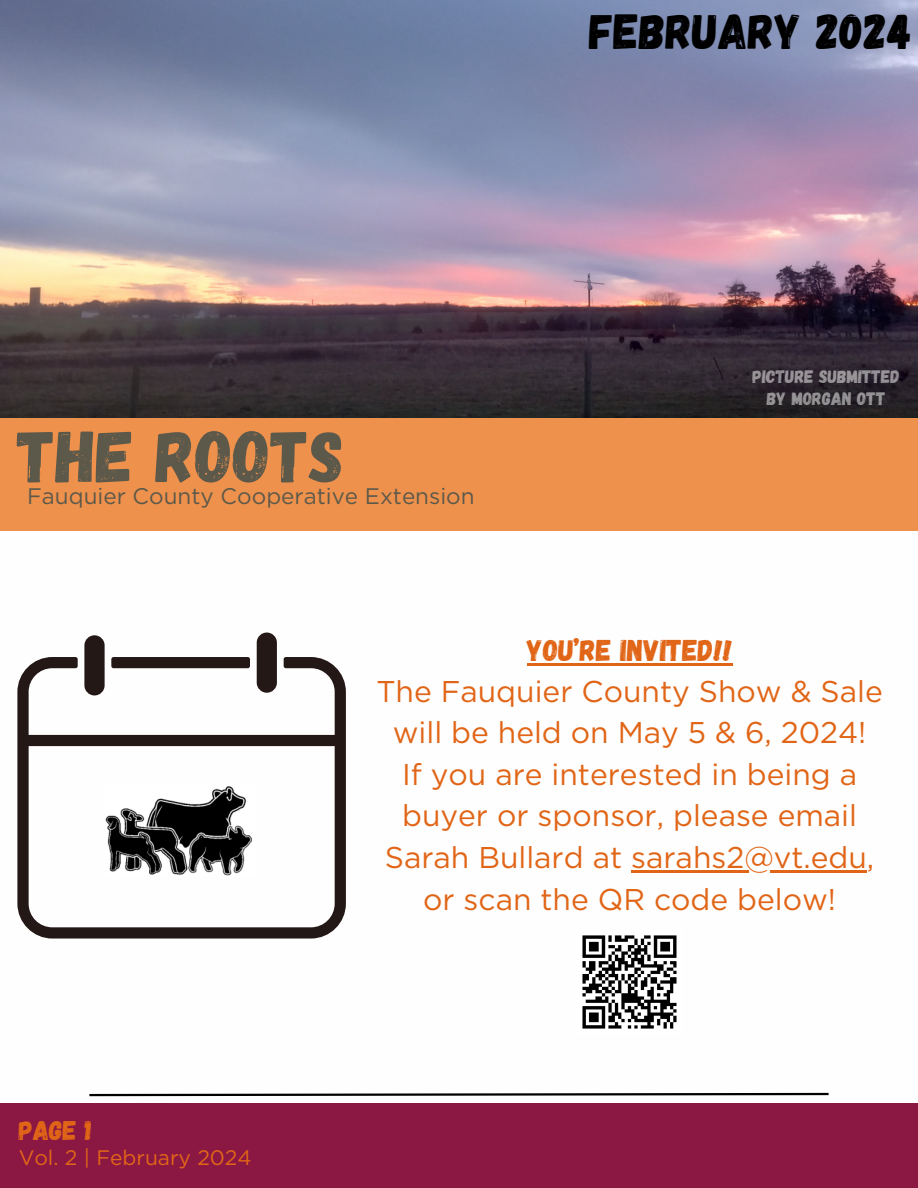
<style>
.page{position:relative;width:918px;height:1188px;background:#fff}
.page>*{position:absolute;margin:0;border:0;box-sizing:border-box;transform-origin:0 0}
.t1{font:72.75px "Gagalin";color:#5c594b}
.t2{font:49.2px "Gagalin";color:#000}
.t3{font:30px/41.4px "Gotham";color:#e16517;text-align:center}
.t4{font:27px "Gagalin";color:#e16517}
.t5{font:22.5px "Gotham";color:#5c594b}
.t6{font:21px "Gotham";color:#e16517}
.t7{font:18px/22.5px "Gagalin";color:#fff;text-align:center}
.s1{font-family:"Gagalin"}
</style>
<div class="page">
<img style="left:0;top:0;width:918px;height:419px">
<div style="left:0;top:419px;width:918px;height:112px;background:#ee914c"></div>
<div style="left:0;top:1104px;width:918px;height:84px;background:#8b1843"></div>
<svg style="left:17px;top:657px;width:329px;height:282px"></svg>
<div style="left:84px;top:635px;width:21px;height:60px;background:#231815;border-radius:10px"></div>
<div style="left:257px;top:633px;width:20px;height:60px;background:#231815;border-radius:10px"></div>
<img style="left:104px;top:786px;width:150px;height:91px">
<img style="left:582px;top:935px;width:95px;height:94px">
<hr style="left:527px;top:663px;width:205px;height:3px;background:#e16517">
<hr style="left:631px;top:870px;width:236px;height:3px;background:#e16517">
<svg style="left:89px;top:1092px;width:740px;height:5px"></svg>
<h3 class="t2" style="left:589px;top:0;width:324px">FEBRUARY 2024</h3>
<p class="t1" style="left:17px;top:409px;width:328px">THE ROOTS</p>
<p class="t5" style="left:27px;top:482px;width:449px">Fauquier County Cooperative Extension</p>
<p class="t7" style="left:753px;top:364px;width:149px">PICTURE SUBMITTED<br>BY MORGAN OTT</p>
<p class="t4" style="left:19px;top:1113px;width:75px">PAGE 1</p>
<h1 class="t6" style="left:19px;top:1145px;width:234px">Vol. 2 | February 2024</h1>
<p class="t3" style="left:376px;top:630px;width:508px"><span class="s1">YOU’RE INVITED!!<br></span>The Fauquier County Show &amp; Sale will be held on May 5 &amp; 6, 2024!<br>If you are interested in being a buyer or sponsor, please email<br>Sarah Bullard at sarahs2@vt.edu,</p>
<h4 class="t3" style="left:423px;top:878px;width:414px">or scan the QR code below!</h4>
</div>
